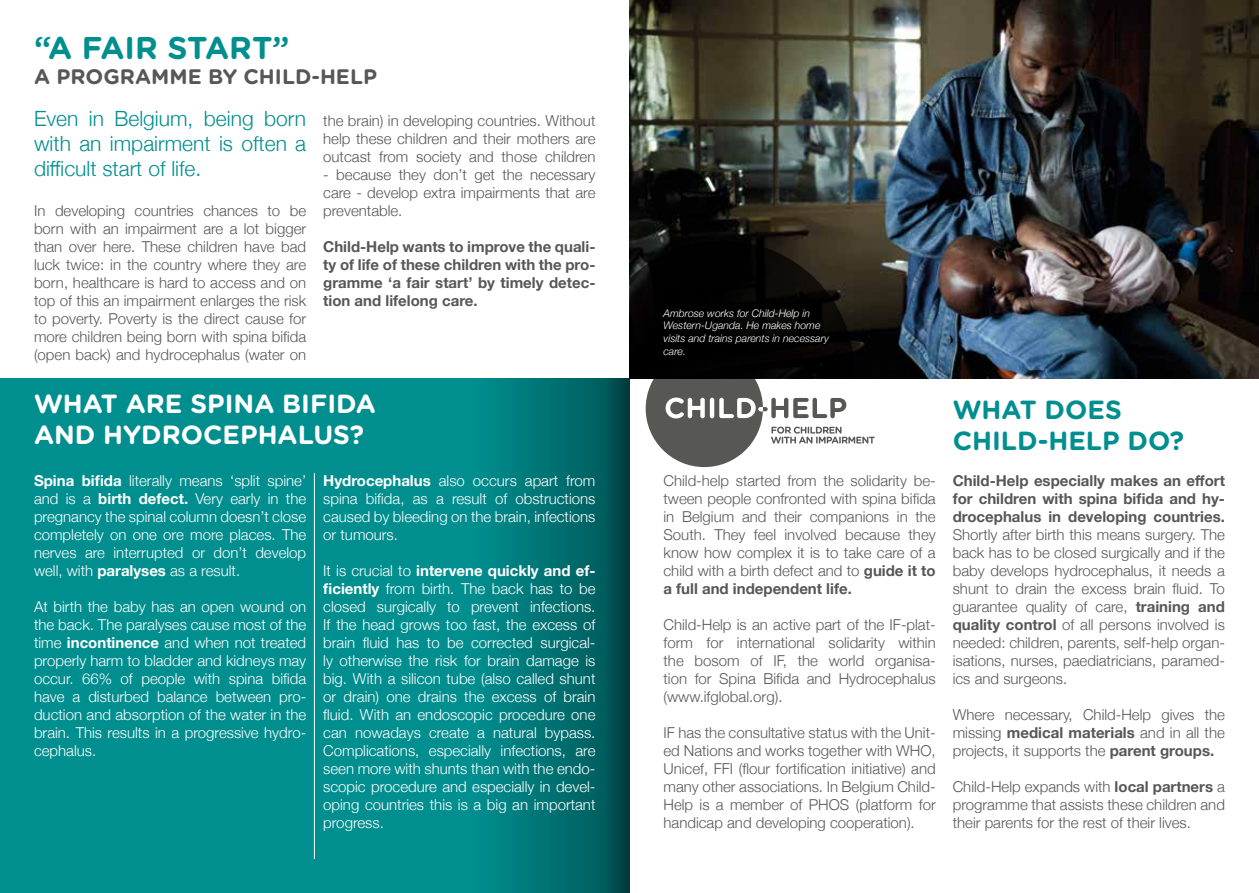
<style>
.page{position:relative;width:1259px;height:893px;background:#fff}
.page>*{position:absolute;margin:0;border:0;box-sizing:border-box;transform-origin:0 0}
.t1{font:700 31.5px "Gotham Rounded";color:#008e8f}
.t2{font:700 26.25px/31.5px "Gotham Rounded";color:#fff}
.t3{font:700 26.25px/31.5px "Gotham Rounded";color:#008e8f}
.t4{font:300 21px/25.2px "Helvetica Neue";color:#008e8f;text-align:justify}
.t5{font:700 21px "Gotham Rounded";color:#575757}
.t6{font:300 15px/18px "Helvetica Neue";color:#575757;text-align:justify}
.t7{font:300 15px/18px "Helvetica Neue";color:#fff;text-align:justify}
.t8{font:700 15px/18px "Helvetica Neue";color:#575757;text-align:justify}
.t9{font:italic 300 10.5px/12.6px "Helvetica Neue";color:#fff}
.s1{font-weight:700}
</style>
<div class="page">
<div style="left:0;top:378px;width:629px;height:515px;background:#008e8f"></div>
<svg style="left:502px;top:378px;width:102px;height:515px;fill:#007172"></svg>
<svg style="left:604px;top:378px;width:25px;height:515px;background:#004a4b"></svg>
<hr style="left:314px;top:473px;width:1px;height:386px;background:#fff">
<img style="left:629px;top:0;width:630px;height:378px">
<svg style="left:629px;top:241px;width:245px;height:226px"></svg>
<h1 class="t1" style="left:34px;top:25px;width:257px">“A FAIR START”</h1>
<h3 class="t5" style="left:34px;top:62px;width:344px">A PROGRAMME BY CHILD-HELP</h3>
<h3 class="t4" style="left:34px;top:104px;width:274px">Even in Belgium, being born with an impairment is often a difficult start of life.</h3>
<p class="t6" style="left:34px;top:201px;width:274px">In developing countries chances to be born with an impairment are a lot bigger than over here. These children have bad luck twice: in the country where they are born, healthcare is hard to access and on top of this an impairment enlarges the risk to poverty. Poverty is the direct cause for more children being born with spina bifida (open back) and hydrocephalus (water on</p>
<p class="t6" style="left:323px;top:111px;width:274px">the brain) in developing countries. Without help these children and their mothers are outcast from society and those children</p>
<p class="t6" style="left:323px;top:165px;width:274px">- because they don’t get the necessary care - develop extra impairments that are preventable.</p>
<p class="t8" style="left:323px;top:238px;width:274px">Child-Help wants to improve the quali&shy;ty of life of these children with the pro&shy;gramme ‘a fair start’ by timely detec&shy;tion and lifelong care.</p>
<h2 class="t2" style="left:34px;top:387px;width:343px">WHAT ARE SPINA BIFIDA<br>AND HYDROCEPHALUS?</h2>
<p class="t7" style="left:34px;top:471px;width:274px"><span class="s1">Spina bifida</span> literally means ‘split spine’ and is a <span class="s1">birth defect.</span> Very early in the pregnancy the spinal column doesn’t close completely on one ore more places. The nerves are interrupted or don’t develop well, with <span class="s1">paralyses</span> as a result.</p>
<p class="t7" style="left:34px;top:597px;width:274px">At birth the baby has an open wound on the back. The paralyses cause most of the time <span class="s1">incontinence</span> and when not treated properly harm to bladder and kidneys may occur. 66% of people with spina bifida have a disturbed balance between pro&shy;duction and absorption of the water in the brain. This results in a progressive hydro&shy;cephalus.</p>
<p class="t7" style="left:323px;top:471px;width:274px"><span class="s1">Hydrocephalus</span> also occurs apart from spina bifida, as a result of obstructions caused by bleeding on the brain, infections or tumours.</p>
<p class="t7" style="left:323px;top:561px;width:274px">It is crucial to <span class="s1">intervene quickly and ef&shy;ficiently</span> from birth. The back has to be closed surgically to prevent infections.<br>If the head grows too fast, the excess of brain fluid has to be corrected surgical&shy;ly otherwise the risk for brain damage is big. With a silicon tube (also called shunt or drain) one drains the excess of brain fluid. With an endoscopic procedure one can nowadays create a natural bypass.<br>Complications, especially infections, are seen more with shunts than with the endo&shy;scopic procedure and especially in devel&shy;oping countries this is a big an important progress.</p>
<p class="t9" style="left:663px;top:306px;width:167px">Ambrose works for Child-Help in<br>Western-Uganda. He makes home visits and trains parents in necessary care.</p>
<p class="t6" style="left:663px;top:471px;width:274px">Child-help started from the solidarity be&shy;tween people confronted with spina bifida in Belgium and their companions in the South. They feel involved because they know how complex it is to take care of a child with a birth defect and to <span class="s1">guide it to a full and independent life.</span></p>
<p class="t6" style="left:663px;top:615px;width:274px">Child-Help is an active part of the IF-plat&shy;form for international solidarity within the bosom of IF, the world organisa&shy;tion for Spina Bifida and Hydrocephalus (www.ifglobal.org).</p>
<p class="t6" style="left:663px;top:723px;width:274px">IF has the consultative status with the Unit&shy;ed Nations and works together with WHO, Unicef, FFI (flour fortification initiative) and many other associations. In Belgium Child-Help is a member of PHOS (platform for handicap and developing cooperation).</p>
<h2 class="t3" style="left:952px;top:393px;width:233px">WHAT DOES<br>CHILD-HELP DO?</h2>
<p class="t8" style="left:952px;top:472px;width:274px">Child-Help especially makes an effort for children with spina bifida and hy&shy;drocephalus in developing countries.</p>
<p class="t6" style="left:952px;top:525px;width:274px">Shortly after birth this means surgery. The back has to be closed surgically and if the baby develops hydrocephalus, it needs a shunt to drain the excess brain fluid. To guarantee quality of care, <span class="s1">training and quality control</span> of all persons involved is needed: children, parents, self-help organ&shy;isations, nurses, paediatricians, paramed&shy;ics and surgeons.</p>
<p class="t6" style="left:952px;top:705px;width:274px">Where necessary, Child-Help gives the missing <span class="s1">medical materials</span> and in all the projects, it supports the <span class="s1">parent groups.</span></p>
<p class="t6" style="left:952px;top:777px;width:274px">Child-Help expands with <span class="s1">local partners</span> a programme that assists these children and their parents for the rest of their lives.</p>
</div>
